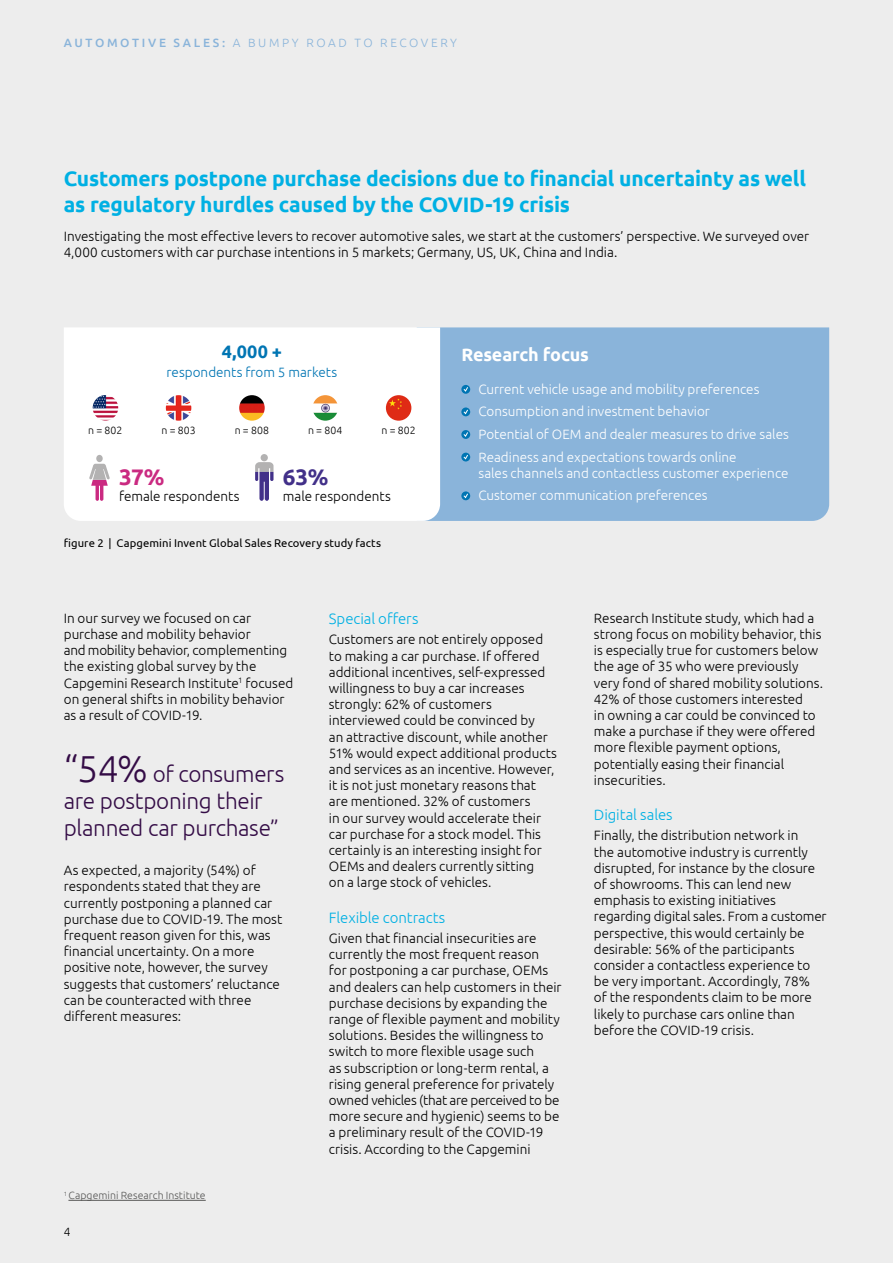
<style>
.page{position:relative;width:893px;height:1263px;background:#ededed}
.page>*{position:absolute;margin:0;border:0;box-sizing:border-box;transform-origin:0 0}
.t1{font:300 22.5px/27px "Ubuntu";letter-spacing:-.015em;color:#340c46}
.t2{font:700 22.5px "Ubuntu";color:#ca2a81}
.t3{font:700 22.5px "Ubuntu";color:#423089}
.t4{font:700 21px/25.2px "Ubuntu";letter-spacing:-.01em;color:#00b0e3}
.t5{font:700 18px "Ubuntu";letter-spacing:-.01em;color:#fff}
.t6{font:700 18px "Ubuntu";color:#0075b3}
.t7{font:300 15px "Ubuntu";letter-spacing:-.005em;color:#00b0e3}
.t8{font:300 13.5px/16.2px "Ubuntu";color:#000}
.t9{font:300 13.5px/22.6px "Ubuntu";color:#fff}
.t10{font:300 13.5px "Ubuntu";color:#0075b3}
.t11{font:300 12px "Ubuntu";letter-spacing:.22em;color:#8ab4da}
.t12{font:300 12px "Ubuntu";color:#000}
.t13{font:11.25px "Ubuntu";letter-spacing:.01em;color:#000}
.t14{font:300 10.5px "Ubuntu";letter-spacing:.005em;color:#575756}
.t15{font:300 10.5px "Ubuntu";letter-spacing:.015em;color:#000}
.s1{font-weight:500}
.s2{font-size:37.5px}
</style>
<div class="page">
<div style="left:440px;top:327px;width:389px;height:194px;background:#8ab4da"></div>
<div style="left:64px;top:327px;width:376px;height:194px;background:#fff"></div>
<svg style="left:461px;top:385px;width:9px;height:9px"></svg>
<svg style="left:463px;top:386px;width:6px;height:6px"></svg>
<svg style="left:461px;top:407px;width:9px;height:9px"></svg>
<svg style="left:463px;top:409px;width:6px;height:6px"></svg>
<svg style="left:461px;top:430px;width:9px;height:9px"></svg>
<svg style="left:463px;top:432px;width:6px;height:5px"></svg>
<svg style="left:461px;top:453px;width:9px;height:8px"></svg>
<svg style="left:463px;top:454px;width:6px;height:6px"></svg>
<svg style="left:461px;top:491px;width:9px;height:9px"></svg>
<svg style="left:463px;top:493px;width:6px;height:6px"></svg>
<svg style="left:255px;top:462px;width:18px;height:39px"></svg>
<div style="left:261px;top:454px;width:7px;height:7px;background:#b3b2b2;border-radius:50%"></div>
<div style="left:96px;top:455px;width:7px;height:7px;background:#b3b2b2;border-radius:50%"></div>
<svg style="left:89px;top:464px;width:21px;height:37px"></svg>
<img style="left:166px;top:395px;width:25px;height:26px;border-radius:13px">
<img style="left:239px;top:395px;width:26px;height:26px;border-radius:13px">
<img style="left:313px;top:395px;width:25px;height:26px;border-radius:13px">
<img style="left:386px;top:395px;width:25px;height:26px;border-radius:13px">
<img style="left:93px;top:395px;width:25px;height:26px;border-radius:13px">
<hr style="left:68px;top:1200px;width:138px;height:1px;background:#575756">
<p class="t11" style="left:64px;top:35px;width:395px"><span class="s1">AUTOMOTIVE SALES:</span> A BUMPY ROAD TO RECOVERY</p>
<h2 class="t4" style="left:64px;top:166px;width:744px">Customers postpone purchase decisions due to financial uncertainty as well as regulatory hurdles caused by the COVID-19 crisis</h2>
<p class="t8" style="left:64px;top:227px;width:747px">Investigating the most effective levers to recover automotive sales, we start at the customers’ perspective. We surveyed over<br>4,000 customers with car purchase intentions in 5 markets; Germany, US, UK, China and India.</p>
<h3 class="t6" style="left:222px;top:341px;width:62px">4,000 +</h3>
<p class="t10" style="left:167px;top:364px;width:172px">respondents from 5 markets</p>
<p class="t15" style="left:88px;top:424px;width:36px">n = 802</p>
<p class="t15" style="left:162px;top:424px;width:36px">n = 803</p>
<p class="t15" style="left:235px;top:424px;width:36px">n = 808</p>
<p class="t15" style="left:308px;top:424px;width:36px">n = 804</p>
<p class="t15" style="left:382px;top:424px;width:36px">n = 802</p>
<h1 class="t2" style="left:119px;top:463px;width:47px">37%</h1>
<p class="t8" style="left:119px;top:488px;width:122px">female respondents</p>
<h1 class="t3" style="left:283px;top:463px;width:47px">63%</h1>
<p class="t8" style="left:283px;top:488px;width:110px">male respondents</p>
<p class="t13" style="left:64px;top:536px;width:319px">figure 2 | Capgemini Invent Global Sales Recovery study facts</p>
<h3 class="t5" style="left:461px;top:343px;width:129px">Research focus</h3>
<p class="t9" style="left:478px;top:377px;width:312px">Current vehicle usage and mobility preferences Consumption and investment behavior<br>Potential of OEM and dealer measures to drive sales Readiness and expectations towards online</p>
<p class="t9" style="left:478px;top:461px;width:312px">sales channels and contactless customer experience<br>Customer communication preferences</p>
<p class="t8" style="left:64px;top:610px;width:231px">In our survey we focused on car purchase and mobility behavior<br>and mobility behavior, complementing the existing global survey by the Capgemini Research Institute<sup>1</sup> focused on general shifts in mobility behavior as a result of COVID-19.</p>
<h1 class="t1" style="left:64px;top:760px;width:222px"><span class="s2">“54%</span> of consumers are postponing their planned car purchase”</h1>
<p class="t8" style="left:64px;top:862px;width:220px">As expected, a majority (54%) of respondents stated that they are currently postponing a planned car purchase due to COVID-19. The most frequent reason given for this, was financial uncertainty. On a more positive note, however, the survey suggests that customers’ reluctance can be counteracted with three different measures:</p>
<p class="t14" style="left:64px;top:1189px;width:143px"><sup>1</sup> Capgemini Research Institute</p>
<p class="t12" style="left:64px;top:1224px;width:8px">4</p>
<p class="t7" style="left:329px;top:610px;width:91px">Special offers</p>
<p class="t8" style="left:329px;top:631px;width:230px">Customers are not entirely opposed to making a car purchase. If offered additional incentives, self-expressed willingness to buy a car increases strongly: 62% of customers interviewed could be convinced by<br>an attractive discount, while another 51% would expect additional products and services as an incentive. However, it is not just monetary reasons that are mentioned. 32% of customers<br>in our survey would accelerate their car purchase for a stock model. This certainly is an interesting insight for OEMs and dealers currently sitting<br>on a large stock of vehicles.</p>
<p class="t7" style="left:329px;top:908px;width:118px">Flexible contracts</p>
<p class="t8" style="left:329px;top:930px;width:234px">Given that financial insecurities are currently the most frequent reason<br>for postponing a car purchase, OEMs and dealers can help customers in their purchase decisions by expanding the range of flexible payment and mobility solutions. Besides the willingness to switch to more flexible usage such<br>as subscription or long-term rental, a rising general preference for privately owned vehicles (that are perceived to be more secure and hygienic) seems to be a preliminary result of the COVID-19 crisis. According to the Capgemini</p>
<p class="t8" style="left:594px;top:610px;width:231px">Research Institute study, which had a strong focus on mobility behavior, this is especially true for customers below the age of 35 who were previously very fond of shared mobility solutions.<br>42% of those customers interested<br>in owning a car could be convinced to make a purchase if they were offered more flexible payment options, potentially easing their financial insecurities.</p>
<p class="t7" style="left:594px;top:805px;width:80px">Digital sales</p>
<p class="t8" style="left:594px;top:827px;width:234px">Finally, the distribution network in<br>the automotive industry is currently disrupted, for instance by the closure of showrooms. This can lend new emphasis to existing initiatives regarding digital sales. From a customer perspective, this would certainly be desirable: 56% of the participants consider a contactless experience to be very important. Accordingly, 78%<br>of the respondents claim to be more likely to purchase cars online than before the COVID-19 crisis.</p>
</div>
